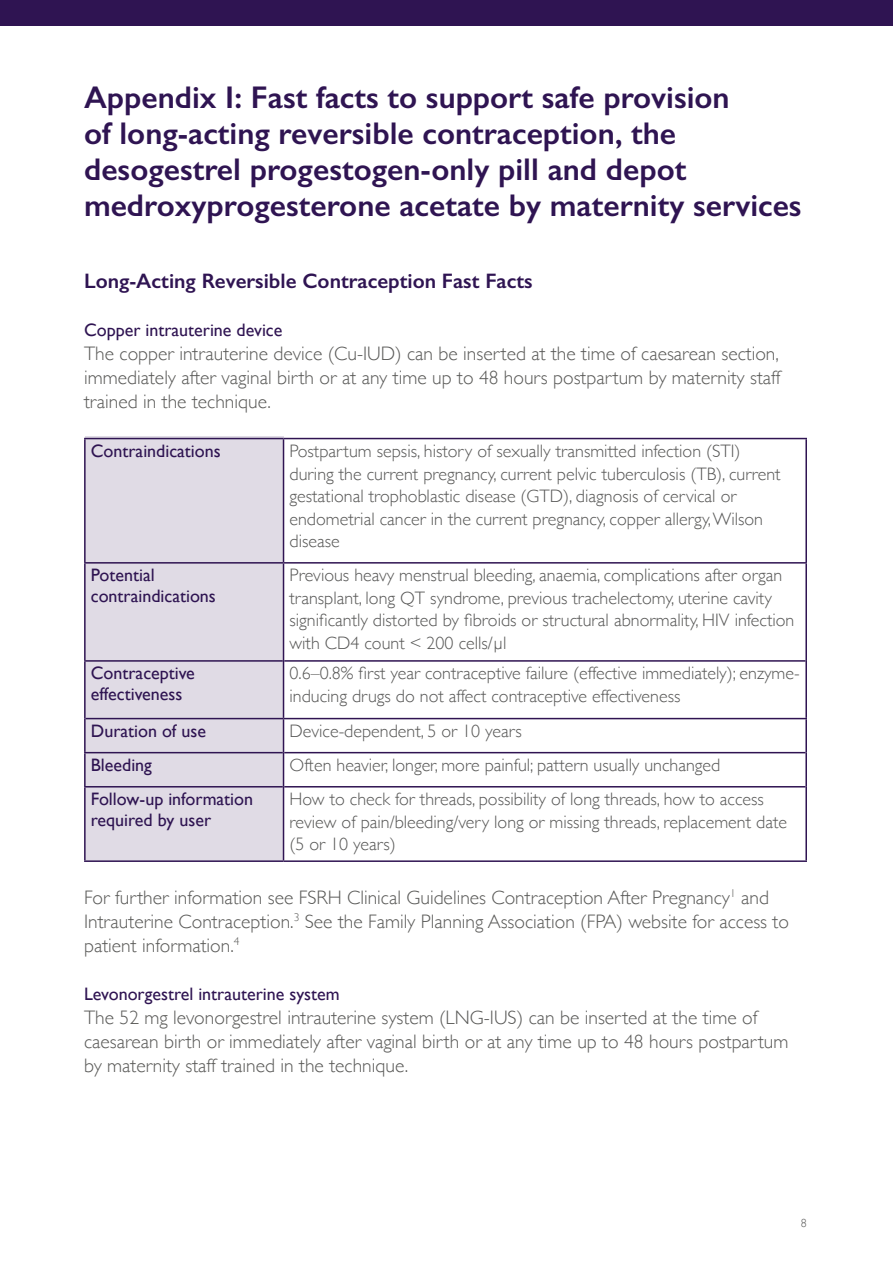
<style>
.page{position:relative;width:893px;height:1263px;background:#fff}
.page>*{position:absolute;margin:0;border:0;box-sizing:border-box;transform-origin:0 0}
.t1{font:600 31.5px/36px "Gill Sans";color:#2f1452}
.t2{font:600 21px "Gill Sans";color:#2f1452}
.t3{font:300 19.5px/24px "Gill Sans";color:#595957}
.t4{font:300 18px/22.5px "Gill Sans";color:#575756}
.t5{font:18px/21px "Gill Sans";color:#2f1452}
.t6{font:300 12px "Gill Sans";color:#575756}
</style>
<div class="page">
<div style="left:0;top:0;width:893px;height:25px;background:#2f1452"></div>
<hr style="left:84px;top:438px;width:200px;height:1px;background:#2f1452">
<hr style="left:84px;top:439px;width:2px;height:123px;background:#2f1452">
<hr style="left:84px;top:562px;width:200px;height:2px;background:#2f1452">
<hr style="left:284px;top:438px;width:523px;height:1px;background:#2f1452">
<hr style="left:805px;top:439px;width:2px;height:123px;background:#2f1452">
<hr style="left:284px;top:562px;width:523px;height:2px;background:#2f1452">
<hr style="left:84px;top:752px;width:199px;height:1px;background:#2f1452">
<hr style="left:284px;top:752px;width:521px;height:1px;background:#2f1452">
<hr style="left:84px;top:786px;width:199px;height:1px;background:#2f1452">
<hr style="left:284px;top:786px;width:521px;height:1px;background:#2f1452">
<hr style="left:84px;top:860px;width:200px;height:2px;background:#2f1452">
<hr style="left:284px;top:860px;width:523px;height:2px;background:#2f1452">
<hr style="left:284px;top:718px;width:523px;height:1px;background:#2f1452">
<hr style="left:84px;top:660px;width:199px;height:2px;background:#2f1452">
<hr style="left:284px;top:660px;width:521px;height:2px;background:#2f1452">
<hr style="left:84px;top:564px;width:2px;height:96px;background:#2f1452">
<hr style="left:84px;top:662px;width:2px;height:57px;background:#2f1452">
<hr style="left:84px;top:719px;width:2px;height:33px;background:#2f1452">
<hr style="left:84px;top:753px;width:2px;height:33px;background:#2f1452">
<hr style="left:84px;top:787px;width:2px;height:73px;background:#2f1452">
<hr style="left:805px;top:564px;width:2px;height:97px;background:#2f1452">
<hr style="left:805px;top:661px;width:2px;height:57px;background:#2f1452">
<hr style="left:805px;top:719px;width:2px;height:34px;background:#2f1452">
<hr style="left:805px;top:753px;width:2px;height:34px;background:#2f1452">
<hr style="left:805px;top:787px;width:2px;height:73px;background:#2f1452">
<div style="left:85px;top:436px;width:199px;height:424px;background:#e0dbe5"></div>
<h1 class="t1" style="left:84px;top:79px;width:719px">Appendix I: Fast facts to support safe provision<br>of long-acting reversible contraception, the desogestrel progestogen-only pill and depot medroxyprogesterone acetate by maternity services</h1>
<p class="t2" style="left:84px;top:268px;width:450px">Long-Acting Reversible Contraception Fast Facts</p>
<p class="t5" style="left:84px;top:319px;width:200px">Copper intrauterine device</p>
<p class="t3" style="left:84px;top:340px;width:698px;text-align:justify">The copper intrauterine device (Cu-IUD) can be inserted at the time of caesarean section, immediately after vaginal birth or at any time up to 48 hours postpartum by maternity staff trained in the technique.</p>
<p class="t5" style="left:91px;top:440px;width:131px">Contraindications</p>
<p class="t4" style="left:289px;top:439px;width:493px">Postpartum sepsis, history of sexually transmitted infection (STI) during the current pregnancy, current pelvic tuberculosis (TB), current gestational trophoblastic disease (GTD), diagnosis of cervical or endometrial cancer in the current pregnancy, copper allergy, Wilson disease</p>
<p class="t5" style="left:91px;top:564px;width:127px">Potential contraindications</p>
<p class="t4" style="left:289px;top:563px;width:506px">Previous heavy menstrual bleeding, anaemia, complications after organ transplant, long QT syndrome, previous trachelectomy, uterine cavity significantly distorted by fibroids or structural abnormality, HIV infection with CD4 count &lt; 200 cells/μl</p>
<p class="t5" style="left:91px;top:663px;width:106px">Contraceptive effectiveness</p>
<p class="t4" style="left:289px;top:661px;width:512px">0.6–0.8% first year contraceptive failure (effective immediately); enzyme&shy;inducing drugs do not affect contraceptive effectiveness</p>
<p class="t5" style="left:91px;top:720px;width:117px">Duration of use</p>
<p class="t4" style="left:289px;top:719px;width:234px">Device-dependent, 5 or 10 years</p>
<p class="t5" style="left:91px;top:754px;width:63px">Bleeding</p>
<p class="t4" style="left:289px;top:753px;width:432px">Often heavier, longer, more painful; pattern usually unchanged</p>
<p class="t5" style="left:91px;top:788px;width:164px">Follow-up information required by user</p>
<p class="t4" style="left:289px;top:787px;width:499px">How to check for threads, possibility of long threads, how to access review of pain/bleeding/very long or missing threads, replacement date (5 or 10 years)</p>
<p class="t3" style="left:84px;top:885px;width:706px">For further information see FSRH Clinical Guidelines Contraception After Pregnancy<sup>1</sup> and<br>Intrauterine Contraception.<sup>3</sup> See the Family Planning Association (FPA) website for access to patient information.<sup>4</sup></p>
<p class="t5" style="left:84px;top:983px;width:257px">Levonorgestrel intrauterine system</p>
<p class="t3" style="left:84px;top:1005px;width:706px">The 52 mg levonorgestrel intrauterine system (LNG-IUS) can be inserted at the time of caesarean birth or immediately after vaginal birth or at any time up to 48 hours postpartum by maternity staff trained in the technique.</p>
<p class="t6" style="left:801px;top:1213px;width:7px">8</p>
</div>
